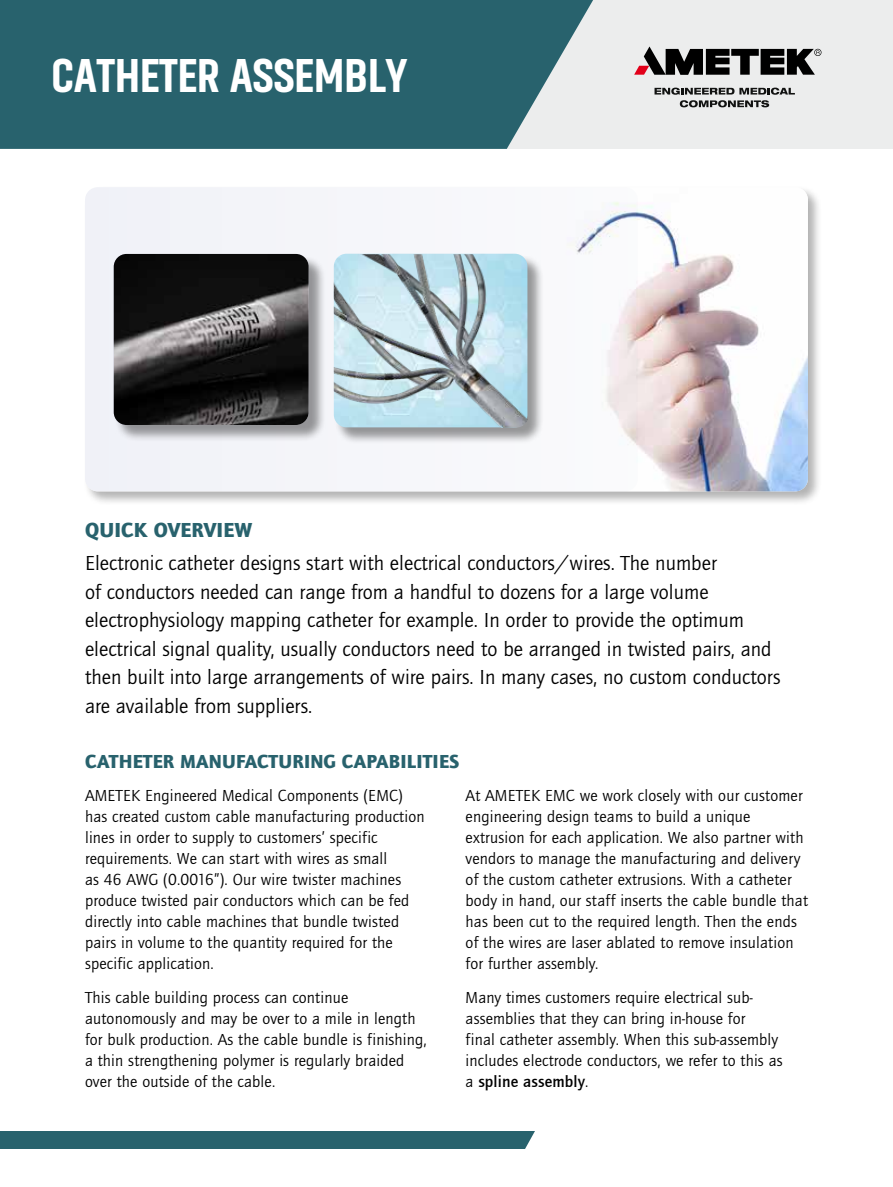
<style>
.page{position:relative;width:893px;height:1187px;background:#fff}
.page>*{position:absolute;margin:0;border:0;box-sizing:border-box;transform-origin:0 0}
.t1{font:800 48px "Akhand";letter-spacing:-.01em;color:#fff}
.t2{font:21px/28.5px "Quay Sans ITC Pro";color:#000}
.t3{font:900 21px "Quay Sans ITC Pro";letter-spacing:.01em;color:#28626d}
.t4{font:900 19.5px "Quay Sans ITC Pro";letter-spacing:.01em;color:#28626d}
.t5{font:16.5px/21px "Quay Sans ITC Pro";letter-spacing:.01em;color:#000}
.t6{font:16.5px "Quay Sans Md ITCTT";letter-spacing:.01em;color:#000}
.s1{font-family:"Quay Sans ITC Pro"}
</style>
<div class="page">
<div style="left:506px;top:0;width:387px;height:149px;background:#eceded"></div>
<svg style="left:0;top:0;width:593px;height:149px;background:#366c76"></svg>
<svg style="left:634px;top:46px;width:187px;height:29px"></svg>
<svg style="left:654px;top:88px;width:141px;height:19px"></svg>
<div style="left:0;top:1131px;width:562px;height:17px;background:#28626d"></div>
<svg style="left:513px;top:1131px;width:49px;height:18px"></svg>
<div style="left:83px;top:185px;width:739px;height:321px;background:#000;opacity:.3"></div>
<img style="left:85px;top:187px;width:723px;height:304px">
<div style="left:85px;top:187px;width:553px;height:304px;background:#f5f6fa;border-radius:13px"></div>
<div style="left:115px;top:255px;width:211px;height:187px;background:#000;opacity:.4"></div>
<img style="left:114px;top:254px;width:195px;height:171px">
<div style="left:335px;top:254px;width:210px;height:190px;background:#000;opacity:.4"></div>
<img style="left:334px;top:254px;width:195px;height:173px">
<h1 class="t1" style="left:51px;top:50px;width:358px">CATHETER ASSEMBLY</h1>
<p class="t3" style="left:85px;top:516px;width:169px">QUICK OVERVIEW</p>
<p class="t2" style="left:85px;top:549px;width:697px">Electronic catheter designs start with electrical conductors /wires. The number<br>of conductors needed can range from a handful to dozens for a large volume electrophysiology mapping catheter for example. In order to provide the optimum electrical signal quality, usually conductors need to be arranged in twisted pairs, and then built into large arrangements of wire pairs. In many cases, no custom conductors are available from suppliers.</p>
<p class="t4" style="left:85px;top:748px;width:376px">CATHETER MANUFACTURING CAPABILITIES</p>
<p class="t5" style="left:85px;top:784px;width:341px">AMETEK Engineered Medical Components (EMC) has created custom cable manufacturing production lines in order to supply to customers’ specific requirements. We can start with wires as small<br>as 46 AWG (0.0016”). Our wire twister machines produce twisted pair conductors which can be fed directly into cable machines that bundle twisted pairs in volume to the quantity required for the specific application.</p>
<p class="t5" style="left:85px;top:986px;width:343px">This cable building process can continue autonomously and may be over to a mile in length for bulk production. As the cable bundle is finishing, a thin strengthening polymer is regularly braided over the outside of the cable.</p>
<p class="t5" style="left:466px;top:784px;width:344px">At AMETEK EMC we work closely with our customer engineering design teams to build a unique extrusion for each application. We also partner with vendors to manage the manufacturing and delivery of the custom catheter extrusions. With a catheter body in hand, our staff inserts the cable bundle that has been cut to the required length. Then the ends of the wires are laser ablated to remove insulation for further assembly.</p>
<p class="t5" style="left:466px;top:986px;width:318px">Many times customers require electrical sub&shy;assemblies that they can bring in-house for<br>final catheter assembly. When this sub-assembly includes electrode conductors, we refer to this as</p>
<p class="t6" style="left:466px;top:1071px;width:124px"><span class="s1">a</span> spline assembly<span class="s1">.</span></p>
</div>
